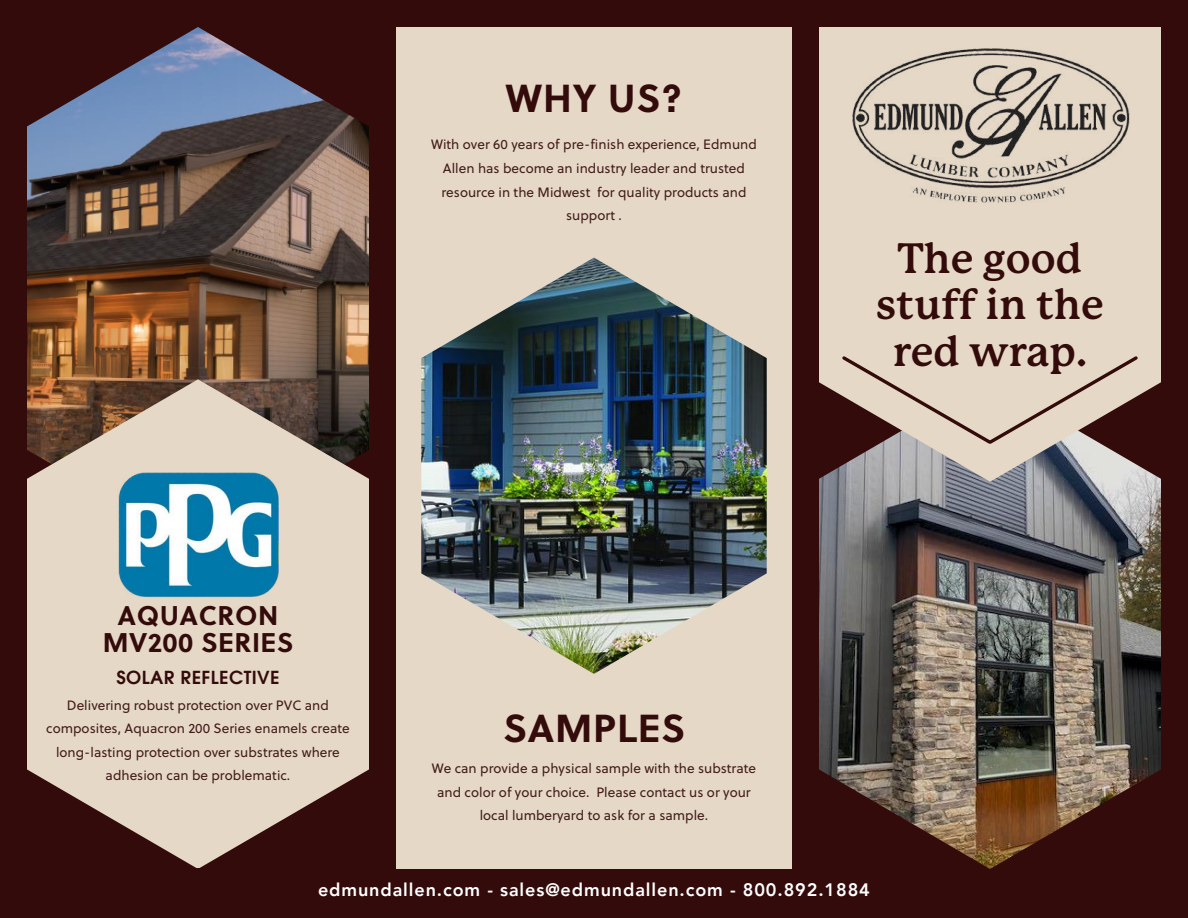
<style>
.page{position:relative;width:1188px;height:918px;background:#330b0b}
.page>*{position:absolute;margin:0;border:0;box-sizing:border-box;transform-origin:0 0}
.t1{font:700 41.55px/46.2px "P22 Mackinac";color:#330b0b;text-align:center}
.t2{font:700 39px "Soleil";letter-spacing:.02em;color:#330b0b}
.t3{font:700 27px/27px "Soleil";letter-spacing:.02em;color:#330b0b;text-align:center}
.t4{font:800 18px "Avenir LT Pro";letter-spacing:.05em;color:#fff}
.t5{font:700 18px "Evolventa";letter-spacing:.02em;color:#330b0b}
.t6{font:13.5px/23.7px "Soleil";color:#330b0b;text-align:center}
</style>
<div class="page">
<img style="left:819px;top:482px;width:342px;height:386px">
<svg style="left:819px;top:27px;width:342px;height:455px;background:#d5c8b9"></svg>
<img style="left:27px;top:27px;width:342px;height:352px">
<svg style="left:27px;top:379px;width:342px;height:489px;background:#c0af9f"></svg>
<svg style="left:839px;top:353px;width:302px;height:94px"></svg>
<div style="left:396px;top:27px;width:396px;height:841px;background:#e5d8c6"></div>
<img style="left:421px;top:258px;width:346px;height:415px">
<img style="left:117px;top:472px;width:162px;height:125px">
<img style="left:851px;top:47px;width:278px;height:157px">
<h2 class="t2" style="left:506px;top:80px;width:178px">WHY US?</h2>
<p class="t6" style="left:431px;top:134px;width:327px">With over 60 years of pre-finish experience, Edmund Allen has become an industry leader and trusted resource in the Midwest for quality products and support .</p>
<h1 class="t1" style="left:876px;top:238px;width:229px">The good stuff in the red wrap.</h1>
<h3 class="t3" style="left:103px;top:605px;width:192px">AQUACRON<br>MV200 SERIES</h3>
<h3 class="t5" style="left:116px;top:670px;width:165px">SOLAR REFLECTIVE</h3>
<p class="t6" style="left:46px;top:694px;width:305px">Delivering robust protection over PVC and composites, Aquacron 200 Series enamels create long-lasting protection over substrates where adhesion can be problematic.</p>
<h2 class="t2" style="left:503px;top:710px;width:183px">SAMPLES</h2>
<p class="t6" style="left:432px;top:758px;width:326px">We can provide a physical sample with the substrate and color of your choice. Please contact us or your local lumberyard to ask for a sample.</p>
<h3 class="t4" style="left:318px;top:883px;width:553px">edmundallen.com - sales@edmundallen.com - 800.892.1884</h3>
</div>
